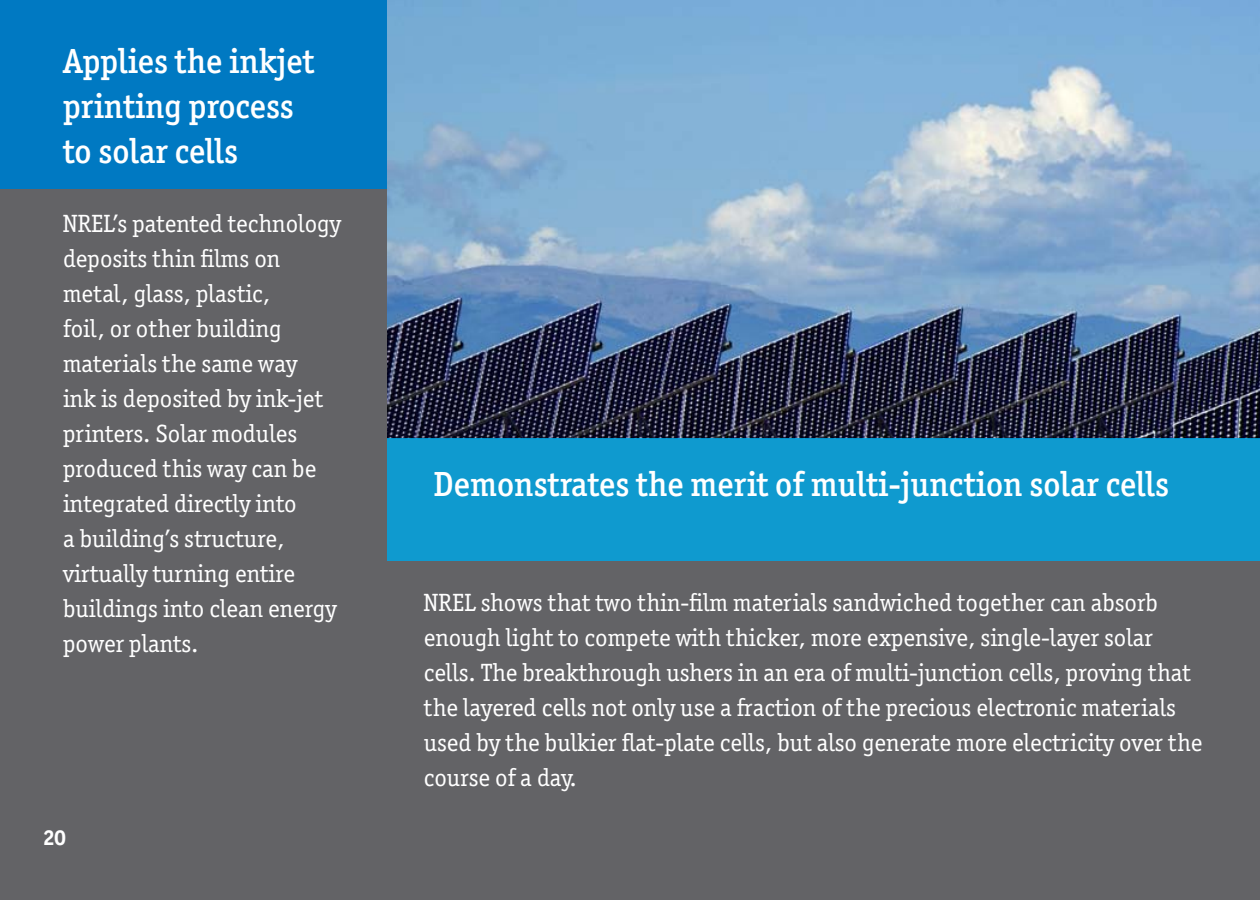
<style>
.page{position:relative;width:1260px;height:900px;background:#636366}
.page>*{position:absolute;margin:0;border:0;box-sizing:border-box;transform-origin:0 0}
.t1{font:500 35px/45px "Officina Serif ITC Std";color:#fff}
.t2{font:25px/35px "Officina Serif ITC Std";color:#fff}
.t3{font:700 22.5px "Officina Display ITC Std";color:#fff}
</style>
<div class="page">
<div style="left:0;top:0;width:388px;height:188px;background:#0079c2"></div>
<img style="left:388px;top:0;width:872px;height:438px">
<div style="left:388px;top:438px;width:872px;height:123px;background:#0f9acf"></div>
<p class="t1" style="left:63px;top:39px;width:253px">Applies the inkjet printing process to solar cells</p>
<p class="t2" style="left:63px;top:206px;width:279px">NREL’s patented technology deposits thin films on metal, glass, plastic,<br>foil, or other building materials the same way<br>ink is deposited by ink-jet printers. Solar modules produced this way can be integrated directly into<br>a building’s structure, virtually turning entire buildings into clean energy power plants.</p>
<p class="t3" style="left:43px;top:824px;width:24px">20</p>
<p class="t1" style="left:434px;top:461px;width:737px">Demonstrates the merit of multi-junction solar cells</p>
<p class="t2" style="left:424px;top:585px;width:780px">NREL shows that two thin-film materials sandwiched together can absorb enough light to compete with thicker, more expensive, single-layer solar cells. The breakthrough ushers in an era of multi-junction cells, proving that the layered cells not only use a fraction of the precious electronic materials used by the bulkier flat-plate cells, but also generate more electricity over the course of a day.</p>
</div>
